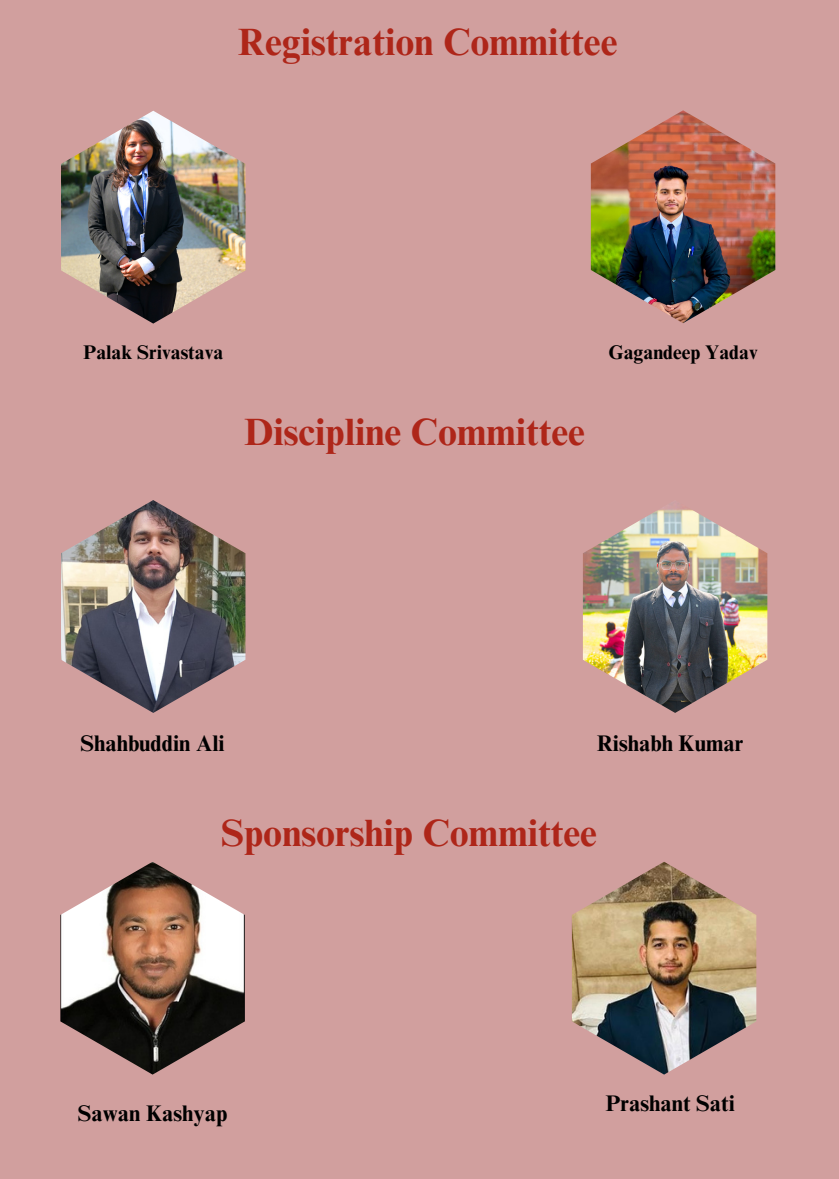
<style>
.page{position:relative;width:839px;height:1179px;background:#fff}
.page>*{position:absolute;margin:0;border:0;box-sizing:border-box;transform-origin:0 0}
.t1{font:700 38.1px "Times NRMT Pro";color:#ae2619}
.t2{font:700 22.5px "Times NRMT Pro";color:#000}
.t3{font:700 19.8px "Times NRMT Pro";color:#000}
</style>
<div class="page">
<div style="left:0;top:0;width:838px;height:1179px;background:#d19f9e"></div>
<img style="left:591px;top:110px;width:184px;height:213px">
<img style="left:61px;top:111px;width:184px;height:213px">
<img style="left:61px;top:500px;width:184px;height:213px">
<img style="left:583px;top:506px;width:184px;height:207px">
<img style="left:60px;top:862px;width:185px;height:213px">
<img style="left:572px;top:862px;width:184px;height:213px">
<p class="t1" style="left:238px;top:28px;width:381px">Registration Committee</p>
<h2 class="t3" style="left:83px;top:345px;width:142px">Palak Srivastava</h2>
<p class="t3" style="left:608px;top:345px;width:151px">Gagandeep Yadav</p>
<h2 class="t1" style="left:244px;top:418px;width:342px">Discipline Committee</h2>
<h1 class="t2" style="left:80px;top:735px;width:146px">Shahbuddin Ali</h1>
<p class="t2" style="left:596px;top:735px;width:148px">Rishabh Kumar</p>
<p class="t1" style="left:221px;top:819px;width:377px">Sponsorship Committee</p>
<h2 class="t2" style="left:78px;top:1104px;width:151px">Sawan Kashyap</h2>
<h2 class="t2" style="left:605px;top:1095px;width:131px">Prashant Sati</h2>
</div>
